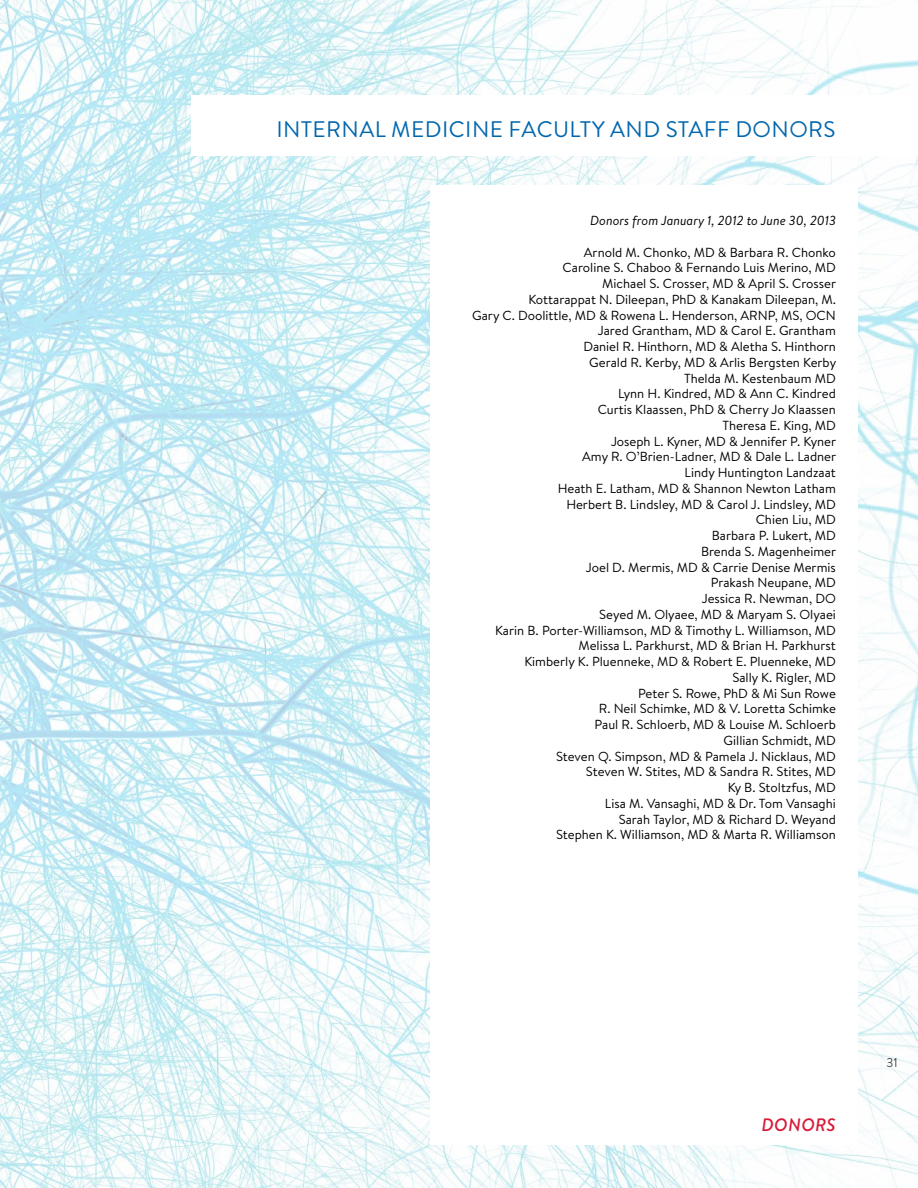
<style>
.page{position:relative;width:918px;height:1188px;background:#fff}
.page>*{position:absolute;margin:0;border:0;box-sizing:border-box;transform-origin:0 0}
.t1{font:22.5px "Brandon Grotesque";letter-spacing:.02em;color:#0067ae}
.t2{font:italic 500 18px "Brandon Grotesque";letter-spacing:.02em;color:#d71b38}
.t3{font:13.2px/15.8px "Brandon Text";color:#000;text-align:right}
.t4{font:italic 13.2px "Brandon Text";color:#000}
.t5{font:13.2px "Brandon Grotesque";color:#000}
</style>
<div class="page">
<img style="left:0;top:0;width:918px;height:1188px">
<div style="left:430px;top:185px;width:428px;height:959px;background:#fff"></div>
<div style="left:191px;top:95px;width:727px;height:61px;background:#fff"></div>
<h1 class="t1" style="left:277px;top:114px;width:561px">INTERNAL MEDICINE FACULTY AND STAFF DONORS</h1>
<p class="t4" style="left:590px;top:212px;width:247px">Donors from January 1, 2012 to June 30, 2013</p>
<p class="t3" style="left:472px;top:244px;width:366px">Arnold M. Chonko, MD &amp; Barbara R. Chonko<br>Caroline S. Chaboo &amp; Fernando Luis Merino, MD<br>Michael S. Crosser, MD &amp; April S. Crosser<br>Kottarappat N. Dileepan, PhD &amp; Kanakam Dileepan, M.<br>Gary C. Doolittle, MD &amp; Rowena L. Henderson, ARNP, MS, OCN Jared Grantham, MD &amp; Carol E. Grantham<br>Daniel R. Hinthorn, MD &amp; Aletha S. Hinthorn<br>Gerald R. Kerby, MD &amp; Arlis Bergsten Kerby<br>Thelda M. Kestenbaum MD<br>Lynn H. Kindred, MD &amp; Ann C. Kindred<br>Curtis Klaassen, PhD &amp; Cherry Jo Klaassen<br>Theresa E. King, MD<br>Joseph L. Kyner, MD &amp; Jennifer P. Kyner<br>Amy R. O’Brien-Ladner, MD &amp; Dale L. Ladner<br>Lindy Huntington Landzaat<br>Heath E. Latham, MD &amp; Shannon Newton Latham<br>Herbert B. Lindsley, MD &amp; Carol J. Lindsley, MD<br>Chien Liu, MD<br>Barbara P. Lukert, MD<br>Brenda S. Magenheimer<br>Joel D. Mermis, MD &amp; Carrie Denise Mermis<br>Prakash Neupane, MD<br>Jessica R. Newman, DO<br>Seyed M. Olyaee, MD &amp; Maryam S. Olyaei<br>Karin B. Porter-Williamson, MD &amp; Timothy L. Williamson, MD Melissa L. Parkhurst, MD &amp; Brian H. Parkhurst<br>Kimberly K. Pluenneke, MD &amp; Robert E. Pluenneke, MD<br>Sally K. Rigler, MD<br>Peter S. Rowe, PhD &amp; Mi Sun Rowe<br>R. Neil Schimke, MD &amp; V. Loretta Schimke<br>Paul R. Schloerb, MD &amp; Louise M. Schloerb<br>Gillian Schmidt, MD<br>Steven Q. Simpson, MD &amp; Pamela J. Nicklaus, MD<br>Steven W. Stites, MD &amp; Sandra R. Stites, MD<br>Ky B. Stoltzfus, MD<br>Lisa M. Vansaghi, MD &amp; Dr. Tom Vansaghi<br>Sarah Taylor, MD &amp; Richard D. Weyand<br>Stephen K. Williamson, MD &amp; Marta R. Williamson</p>
<h2 class="t2" style="left:762px;top:1112px;width:76px">DONORS</h2>
<p class="t5" style="left:886px;top:1054px;width:13px">31</p>
</div>
